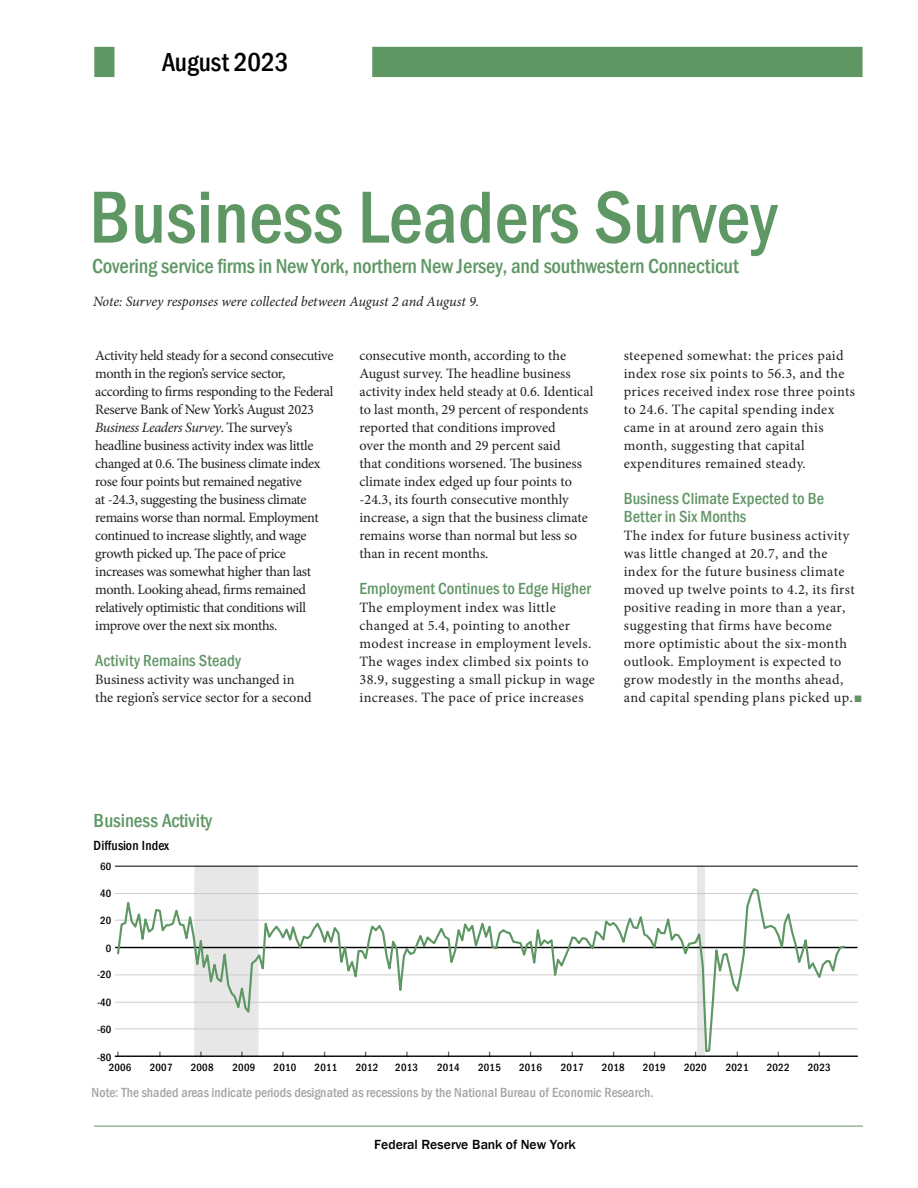
<style>
.page{position:relative;width:918px;height:1188px;background:#fff}
.page>*{position:absolute;margin:0;border:0;box-sizing:border-box;transform-origin:0 0}
.t1{font:500 condensed 76.5px "Franklin Gothic";color:#639666}
.t2{font:76.35px "Franklin Gothic Medium Cond";color:#5e9764}
.t3{font:500 65.55px "Franklin Gothic";letter-spacing:-.005em;color:#000}
.t4{font:500 condensed 27px "Franklin Gothic";color:#231f20}
.t5{font:26.7px "Franklin Gothic Medium Cond";color:#000}
.t6{font:20.85px "Franklin Gothic Medium Cond";letter-spacing:-.01em;color:#5e9764}
.t7{font:19.5px "Franklin Gothic Medium Cond";color:#5e9764}
.t8{font:italic 18px "Times New Roman";letter-spacing:.01em;color:#639666}
.BLS_Subhead{font:500 condensed 16.5px/18px "Franklin Gothic";letter-spacing:.005em;color:#639666}
.Body_no_indent{font:14.25px/18px "Minion Pro";letter-spacing:.025em;color:#231f20}
.Body_no_indent-2{font:14.25px/18px "Minion Pro";letter-spacing:-.03em;color:#231f20}
.Body_no_indent-3{font:14.25px/18px "Minion Pro";color:#231f20}
.Body_no_indent-4{font:italic 14.25px "Minion Pro";letter-spacing:-.005em;color:#231f20}
.t9{font:14.25px "Times New Roman";color:#639666}
.t10{font:13.65px "Franklin Gothic Medium Cond";color:#a4a4a4}
.t11{font:500 13.65px "Franklin Gothic";letter-spacing:-.01em;color:#000}
.t12{font:13.65px "Franklin Gothic Medium Cond";letter-spacing:.01em;color:#000}
.t13{font:10.8px "Franklin Gothic Medium Cond";letter-spacing:.02em;color:#000}
.t14{font:6.45px "Franklin Gothic Medium Cond";color:#000}
.s1{font-style:italic}
.s2{font-family:"Times New Roman";color:#639666}
</style>
<div class="page">
<div style="left:195px;top:866px;width:63px;height:190px;background:#e7e7e7"></div>
<div style="left:698px;top:866px;width:6px;height:190px;background:#e7e7e7"></div>
<div style="left:697px;top:866px;width:8px;height:191px;border:1px solid #e7e7e7"></div>
<hr style="left:115px;top:1029px;width:743px;height:1px;background:#ccc">
<hr style="left:115px;top:1002px;width:743px;height:1px;background:#ccc">
<hr style="left:115px;top:975px;width:743px;height:1px;background:#ccc">
<hr style="left:115px;top:947px;width:743px;height:1px;background:#000">
<hr style="left:115px;top:920px;width:743px;height:1px;background:#ccc">
<hr style="left:115px;top:893px;width:743px;height:1px;background:#ccc">
<hr style="left:115px;top:866px;width:743px;height:1px;background:#000">
<hr style="left:115px;top:1056px;width:743px;height:1px;background:#000">
<svg style="left:116px;top:886px;width:730px;height:168px"></svg>
<div style="left:372px;top:47px;width:491px;height:30px;background:#5e9764"></div>
<div style="left:94px;top:47px;width:20px;height:30px;background:#5e9764"></div>
<hr style="left:94px;top:1126px;width:769px;height:1px;background:#5e9764">
<h3 class="t4" style="left:129px;top:43px;width:162px">November 2020</h3>
<p class="t5" style="left:162px;top:44px;width:128px">August 2023</p>
<h1 class="t1" style="left:88px;top:141px;width:691px">Business Leaders Survey</h1>
<p class="t8" style="left:93px;top:224px;width:656px">Covering service firms in New York, northern New Jersey, and southwestern Connecticut</p>
<p class="t2" style="left:89px;top:167px;width:690px">Business Leaders Survey</p>
<p class="t6" style="left:92px;top:252px;width:648px">Covering service firms in New York, northern New Jersey, and southwestern Connecticut</p>
<p class="Body_no_indent-4" style="left:93px;top:292px;width:388px">Note: Survey responses were collected between August 2 and August 9.</p>
<p class="t9" style="left:94px;top:291px;width:10px">■</p>
<p class="Body_no_indent-2" style="left:95px;top:347px;width:240px">Activity held steady for a second consecutive month in the region’s service sector, according to firms responding to the Federal Reserve Bank of New York’s August 2023<br><span class="s1">Business Leaders Survey</span>. The survey’s headline business activity index was little changed at 0.6. The business climate index rose four points but remained negative<br>at -24.3, suggesting the business climate remains worse than normal. Employment continued to increase slightly, and wage growth picked up. The pace of price increases was somewhat higher than last month. Looking ahead, firms remained relatively optimistic that conditions will improve over the next six months.</p>
<p class="BLS_Subhead" style="left:95px;top:651px;width:147px">Activity Remains Steady</p>
<p class="Body_no_indent-3" style="left:95px;top:671px;width:218px">Business activity was unchanged in the region’s service sector for a second</p>
<p class="Body_no_indent-3" style="left:360px;top:347px;width:235px">consecutive month, according to the August survey. The headline business activity index held steady at 0.6. Identical to last month, 29 percent of respondents reported that conditions improved<br>over the month and 29 percent said<br>that conditions worsened. The business climate index edged up four points to -24.3, its fourth consecutive monthly increase, a sign that the business climate remains worse than normal but less so than in recent months.</p>
<p class="BLS_Subhead" style="left:360px;top:579px;width:233px">Employment Continues to Edge Higher</p>
<p class="Body_no_indent" style="left:360px;top:599px;width:237px">The employment index was little changed at 5.4, pointing to another modest increase in employment levels.<br>The wages index climbed six points to 38.9, suggesting a small pickup in wage increases. The pace of price increases</p>
<p class="Body_no_indent" style="left:624px;top:347px;width:233px">steepened somewhat: the prices paid index rose six points to 56.3, and the prices received index rose three points to 24.6. The capital spending index came in at around zero again this month, suggesting that capital expenditures remained steady.</p>
<p class="BLS_Subhead" style="left:624px;top:489px;width:202px">Business Climate Expected to Be<br>Better in Six Months</p>
<p class="Body_no_indent" style="left:624px;top:527px;width:240px">The index for future business activity was little changed at 20.7, and the index for the future business climate moved up twelve points to 4.2, its first positive reading in more than a year, suggesting that firms have become more optimistic about the six-month outlook. Employment is expected to grow modestly in the months ahead, and capital spending plans picked up.<span class="s2">■</span></p>
<p class="t3" style="left:145px;top:554px;width:628px">11AUG2023 09:30:10</p>
<p class="t7" style="left:94px;top:808px;width:120px">Business Activity</p>
<p class="t12" style="left:94px;top:836px;width:77px">Diffusion Index</p>
<p class="t13" style="left:100px;top:859px;width:13px">60</p>
<p class="t13" style="left:100px;top:886px;width:13px">40</p>
<p class="t13" style="left:100px;top:914px;width:13px">20</p>
<p class="t13" style="left:106px;top:941px;width:7px">0</p>
<p class="t13" style="left:97px;top:968px;width:16px">-20</p>
<p class="t13" style="left:97px;top:995px;width:16px">-40</p>
<p class="t13" style="left:97px;top:1023px;width:16px">-60</p>
<p class="t14" style="left:117px;top:1049px;width:5px">|</p>
<p class="t13" style="left:97px;top:1050px;width:16px">-80</p>
<p class="t14" style="left:158px;top:1049px;width:5px">|</p>
<p class="t14" style="left:199px;top:1049px;width:5px">|</p>
<p class="t14" style="left:240px;top:1049px;width:5px">|</p>
<p class="t14" style="left:282px;top:1049px;width:5px">|</p>
<p class="t14" style="left:323px;top:1049px;width:5px">|</p>
<p class="t14" style="left:364px;top:1049px;width:5px">|</p>
<p class="t14" style="left:405px;top:1049px;width:5px">|</p>
<p class="t14" style="left:447px;top:1049px;width:5px">|</p>
<p class="t14" style="left:488px;top:1049px;width:5px">|</p>
<p class="t14" style="left:529px;top:1049px;width:5px">|</p>
<p class="t14" style="left:571px;top:1049px;width:5px">|</p>
<p class="t14" style="left:612px;top:1049px;width:5px">|</p>
<p class="t14" style="left:653px;top:1049px;width:5px">|</p>
<p class="t14" style="left:694px;top:1049px;width:5px">|</p>
<p class="t14" style="left:736px;top:1049px;width:5px">|</p>
<p class="t14" style="left:777px;top:1049px;width:5px">|</p>
<p class="t14" style="left:818px;top:1049px;width:5px">|</p>
<p class="t13" style="left:109px;top:1061px;width:24px">2006</p>
<p class="t13" style="left:150px;top:1061px;width:24px">2007</p>
<p class="t13" style="left:191px;top:1061px;width:24px">2008</p>
<p class="t13" style="left:233px;top:1061px;width:24px">2009</p>
<p class="t13" style="left:274px;top:1061px;width:24px">2010</p>
<p class="t13" style="left:315px;top:1061px;width:24px">2011</p>
<p class="t13" style="left:356px;top:1061px;width:24px">2012</p>
<p class="t13" style="left:395px;top:1061px;width:24px">2013</p>
<p class="t13" style="left:437px;top:1061px;width:24px">2014</p>
<p class="t13" style="left:478px;top:1061px;width:24px">2015</p>
<p class="t13" style="left:519px;top:1061px;width:24px">2016</p>
<p class="t13" style="left:561px;top:1061px;width:24px">2017</p>
<p class="t13" style="left:602px;top:1061px;width:24px">2018</p>
<p class="t13" style="left:643px;top:1061px;width:24px">2019</p>
<p class="t13" style="left:684px;top:1061px;width:24px">2020</p>
<p class="t13" style="left:726px;top:1061px;width:24px">2021</p>
<p class="t13" style="left:767px;top:1061px;width:24px">2022</p>
<p class="t13" style="left:808px;top:1061px;width:24px">2023</p>
<p class="t10" style="left:91px;top:1084px;width:564px">Note: The shaded areas indicate periods designated as recessions by the National Bureau of Economic Research.</p>
<p class="t11" style="left:374px;top:1136px;width:203px">Federal Reserve Bank of New York</p>
</div>
